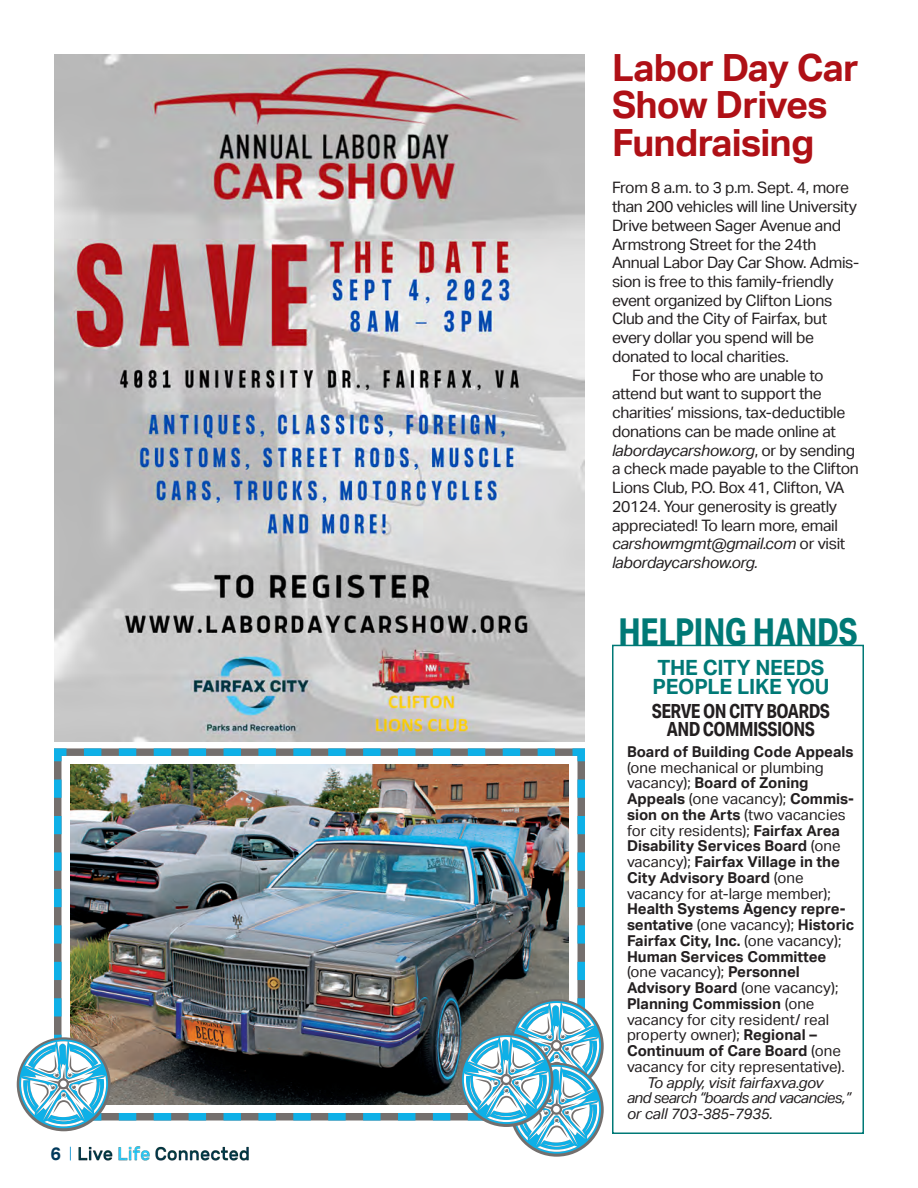
<style>
.page{position:relative;width:918px;height:1188px;background:#fff}
.page>*{position:absolute;margin:0;border:0;box-sizing:border-box;transform-origin:0 0}
.sustaining_member_name{font:700 37.5px/37.5px "Aktiv Grotesk";letter-spacing:-.02em;color:#af1016}
.sustaining_member_name-2{font:700 37.05px "Aktiv Grotesk Cd";letter-spacing:-.02em;color:#007976}
.sustaining_member_name-3{font:700 21px "Aktiv Grotesk";letter-spacing:-.01em;color:#007976}
.sustaining_member_name-4{font:700 19.5px/18px "Aktiv Grotesk Cd";letter-spacing:-.03em;color:#231f20;text-align:center}
.t1{font:700 18px "Aktiv Grotesk";color:#00395b}
.sustaining_member_name-5{font:15.75px/18.8px "Aktiv Grotesk";letter-spacing:-.02em;color:#231f20}
.sustaining_member_name-6{font:700 15px/15.8px "Aktiv Grotesk";color:#231f20}
.sustaining_member_name-7{font:italic 15px/15.8px "Aktiv Grotesk";letter-spacing:-.02em;color:#231f20}
.s1{font-style:italic}
.s2{font-weight:400}
</style>
<div class="page">
<img style="left:78px;top:1160px;width:171px;height:1px">
<svg style="left:54px;top:748px;width:531px;height:22px"></svg>
<div style="left:612px;top:645px;width:252px;height:489px;border:2px solid #007976"></div>
<img style="left:55px;top:55px;width:530px;height:686px">
<img style="left:19px;top:770px;width:582px;height:390px">
<p class="t1" style="left:51px;top:1143px;width:12px">6</p>
<p class="sustaining_member_name" style="left:612px;top:49px;width:248px">Labor Day Car<br>Show Drives<br>Fundraising</p>
<p class="sustaining_member_name-5" style="left:612px;top:178px;width:249px">From 8 a.m. to 3 p.m. Sept. 4, more than 200 vehicles will line University<br>Drive between Sager Avenue and<br>Armstrong Street for the 24th<br>Annual Labor Day Car Show. Admis&shy;sion is free to this family-friendly event organized by Clifton Lions<br>Club and the City of Fairfax, but every dollar you spend will be donated to local charities.</p>
<p class="sustaining_member_name-5" style="left:612px;top:366px;width:248px;text-indent:20px">For those who are unable to attend but want to support the charities’ missions, tax-deductible donations can be made online at <span class="s1">labordaycarshow.org</span>, or by sending a check made payable to the Clifton<br>Lions Club, P.O. Box 41, Clifton, VA<br>20124. Your generosity is greatly appreciated! To learn more, email <span class="s1">carshowmgmt@gmail.com</span> or visit <span class="s1">labordaycarshow.org.</span></p>
<p class="sustaining_member_name-2" style="left:618px;top:609px;width:241px">HELPING HANDS</p>
<p class="sustaining_member_name-3" style="left:657px;top:655px;width:169px">THE CITY NEEDS</p>
<p class="sustaining_member_name-3" style="left:653px;top:675px;width:178px">PEOPLE LIKE YOU</p>
<p class="sustaining_member_name-4" style="left:652px;top:701px;width:180px">SERVE ON CITY BOARDS<br>AND COMMISSIONS</p>
<p class="sustaining_member_name-6" style="left:627px;top:744px;width:229px">Board of Building Code Appeals <span class="s2">(one mechanical or plumbing vacancy);</span> Board of Zoning<br>Appeals <span class="s2">(one vacancy);</span> Commis&shy;sion on the Arts <span class="s2">(two vacancies for city residents);</span> Fairfax Area<br>Disability Services Board <span class="s2">(one vacancy);</span> Fairfax Village in the<br>City Advisory Board <span class="s2">(one vacancy for at-large member);<br></span>Health Systems Agency repre&shy;sentative <span class="s2">(one vacancy);</span> Historic<br>Fairfax City, Inc. <span class="s2">(one vacancy);<br></span>Human Services Committee <span class="s2">(one vacancy);</span> Personnel<br>Advisory Board <span class="s2">(one vacancy);<br></span>Planning Commission <span class="s2">(one vacancy for city resident/ real property owner);</span> Regional –<br>Continuum of Care Board <span class="s2">(one vacancy for city representative).</span></p>
<p class="sustaining_member_name-7" style="left:627px;top:1074px;width:226px;text-indent:20px">To apply, visit fairfaxva.gov and search “boards and vacancies,” or call 703-385-7935.</p>
</div>
